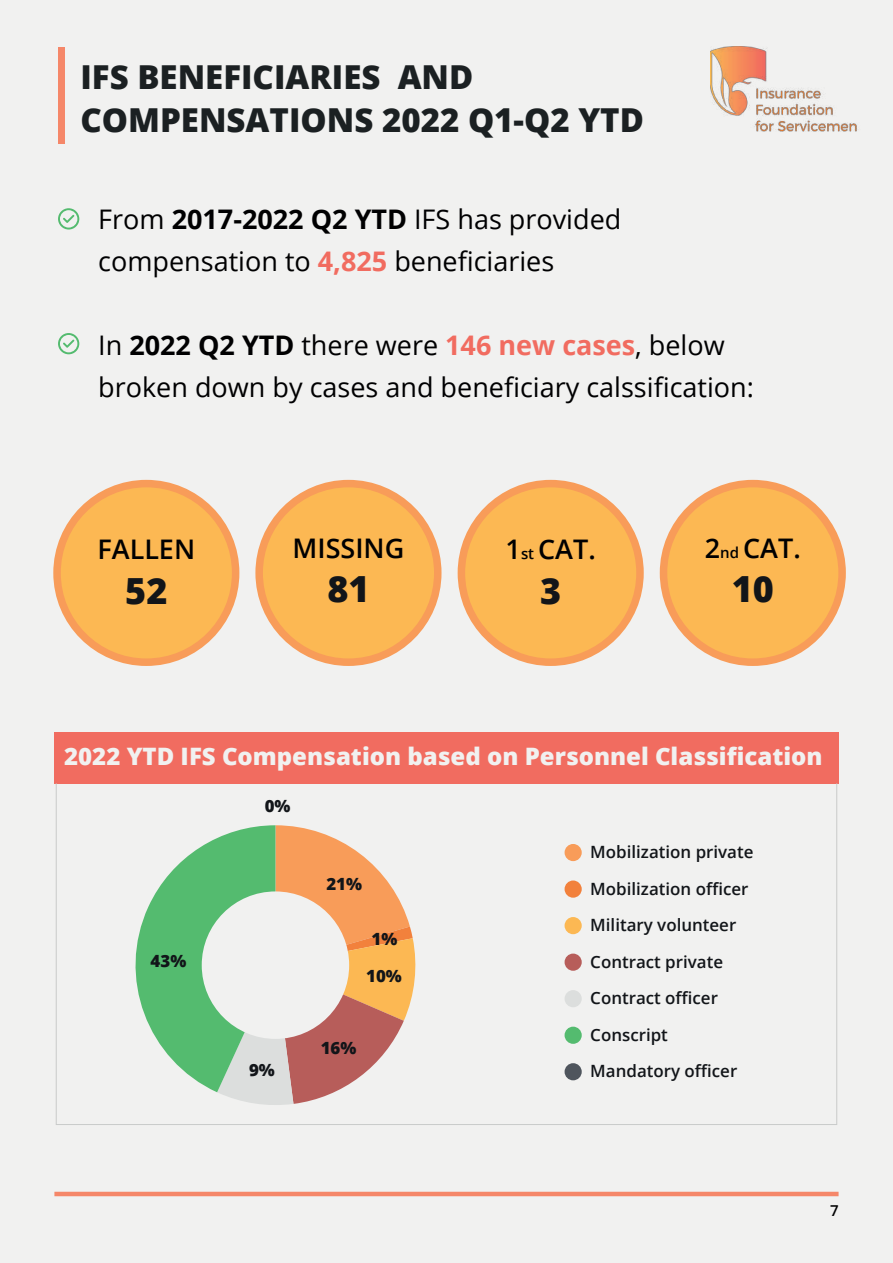
<style>
.page{position:relative;width:893px;height:1263px;background:#f1f1f0}
.page>*{position:absolute;margin:0;border:0;box-sizing:border-box;transform-origin:0 0}
.t1{font:800 36px "Open Sans";color:#121519}
.t2{font:800 33px/43.2px "Open Sans";color:#1b2022}
.t3{font:27px/42px "Open Sans";color:#000001}
.t4{font:600 27px "Open Sans";color:#000001}
.t5{font:800 24px "Open Sans";color:#f1f1f0}
.t6{font:600 16.95px/36.6px "Open Sans";color:#121519}
.t7{font:800 16.8px "Open Sans";color:#121519}
.t8{font:600 15px "Open Sans";color:#000001}
.s1{font-weight:700}
.s2{font-weight:700;color:#f16c60}
.s3{font-size:15px}
</style>
<div class="page">
<div style="left:57px;top:484px;width:179px;height:178px;background:#fcb853;border-radius:50%"></div>
<div style="left:53px;top:480px;width:186px;height:186px;border:8px solid #f89c59;border-radius:50%"></div>
<div style="left:461px;top:484px;width:179px;height:178px;background:#fcb853;border-radius:50%"></div>
<div style="left:458px;top:480px;width:186px;height:186px;border:8px solid #f89c59;border-radius:50%"></div>
<div style="left:663px;top:484px;width:179px;height:178px;background:#fcb853;border-radius:50%"></div>
<div style="left:660px;top:480px;width:186px;height:186px;border:8px solid #f89c59;border-radius:50%"></div>
<div style="left:259px;top:484px;width:179px;height:178px;background:#fcb853;border-radius:50%"></div>
<div style="left:255px;top:480px;width:186px;height:186px;border:8px solid #f89c59;border-radius:50%"></div>
<svg style="left:58px;top:208px;width:21px;height:22px"></svg>
<svg style="left:58px;top:333px;width:21px;height:21px"></svg>
<hr style="left:54px;top:1192px;width:784px;height:4px;background:#f58769">
<img style="left:710px;top:47px;width:147px;height:85px">
<div style="left:54px;top:732px;width:784px;height:51px;background:#f16c60"></div>
<div style="left:565px;top:844px;width:17px;height:17px;background:#f89c59;border-radius:9px"></div>
<div style="left:565px;top:880px;width:17px;height:18px;background:#f2813c;border-radius:9px"></div>
<div style="left:565px;top:917px;width:17px;height:17px;background:#fcb853;border-radius:9px"></div>
<div style="left:565px;top:953px;width:17px;height:18px;background:#b75d5a;border-radius:9px"></div>
<div style="left:565px;top:990px;width:17px;height:17px;background:#dcdedd;border-radius:9px"></div>
<div style="left:565px;top:1027px;width:17px;height:17px;background:#54bb6f;border-radius:9px"></div>
<div style="left:565px;top:1063px;width:17px;height:17px;background:#4f555d;border-radius:9px"></div>
<svg style="left:135px;top:825px;width:281px;height:280px"></svg>
<div style="left:202px;top:891px;width:147px;height:148px;background:#f1f1f0;border-radius:50%"></div>
<div style="left:58px;top:47px;width:7px;height:96px;background:#f58769"></div>
<p class="t2" style="left:80px;top:53px;width:565px">IFS BENEFICIARIES AND<br>COMPENSATIONS 2022 Q1-Q2 YTD</p>
<p class="t3" style="left:98px;top:197px;width:525px">From <span class="s1">2017-2022 Q2 YTD</span> IFS has provided compensation to <span class="s2">4,825</span> beneficiaries</p>
<p class="t3" style="left:98px;top:323px;width:657px">In <span class="s1">2022 Q2 YTD</span> there were <span class="s2">146 new cases</span>, below broken down by cases and beneficiary calssification:</p>
<p class="t4" style="left:97px;top:531px;width:99px">FALLEN</p>
<h1 class="t1" style="left:125px;top:563px;width:44px">52</h1>
<p class="t4" style="left:293px;top:530px;width:113px">MISSING</p>
<h1 class="t1" style="left:327px;top:561px;width:44px">81</h1>
<p class="t4" style="left:506px;top:531px;width:92px">1<span class="s3">st</span> CAT.</p>
<h1 class="t1" style="left:540px;top:563px;width:23px">3</h1>
<p class="t4" style="left:705px;top:530px;width:97px">2<span class="s3">nd</span> CAT.</p>
<h1 class="t1" style="left:732px;top:561px;width:44px">10</h1>
<p class="t5" style="left:64px;top:738px;width:760px">2022 YTD IFS Compensation based on Personnel Classification</p>
<p class="t7" style="left:151px;top:948px;width:37px">43%</p>
<p class="t7" style="left:265px;top:793px;width:27px">0%</p>
<p class="t7" style="left:249px;top:1057px;width:27px">9%</p>
<p class="t7" style="left:326px;top:871px;width:37px">21%</p>
<p class="t7" style="left:371px;top:926px;width:27px">1%</p>
<p class="t7" style="left:366px;top:963px;width:37px">10%</p>
<p class="t7" style="left:321px;top:1035px;width:37px">16%</p>
<p class="t6" style="left:590px;top:833px;width:165px">Mobilization private<br>Mobilization officer<br>Military volunteer<br>Contract private<br>Contract officer<br>Conscript<br>Mandatory officer</p>
<p class="t8" style="left:830px;top:1200px;width:10px">7</p>
</div>
